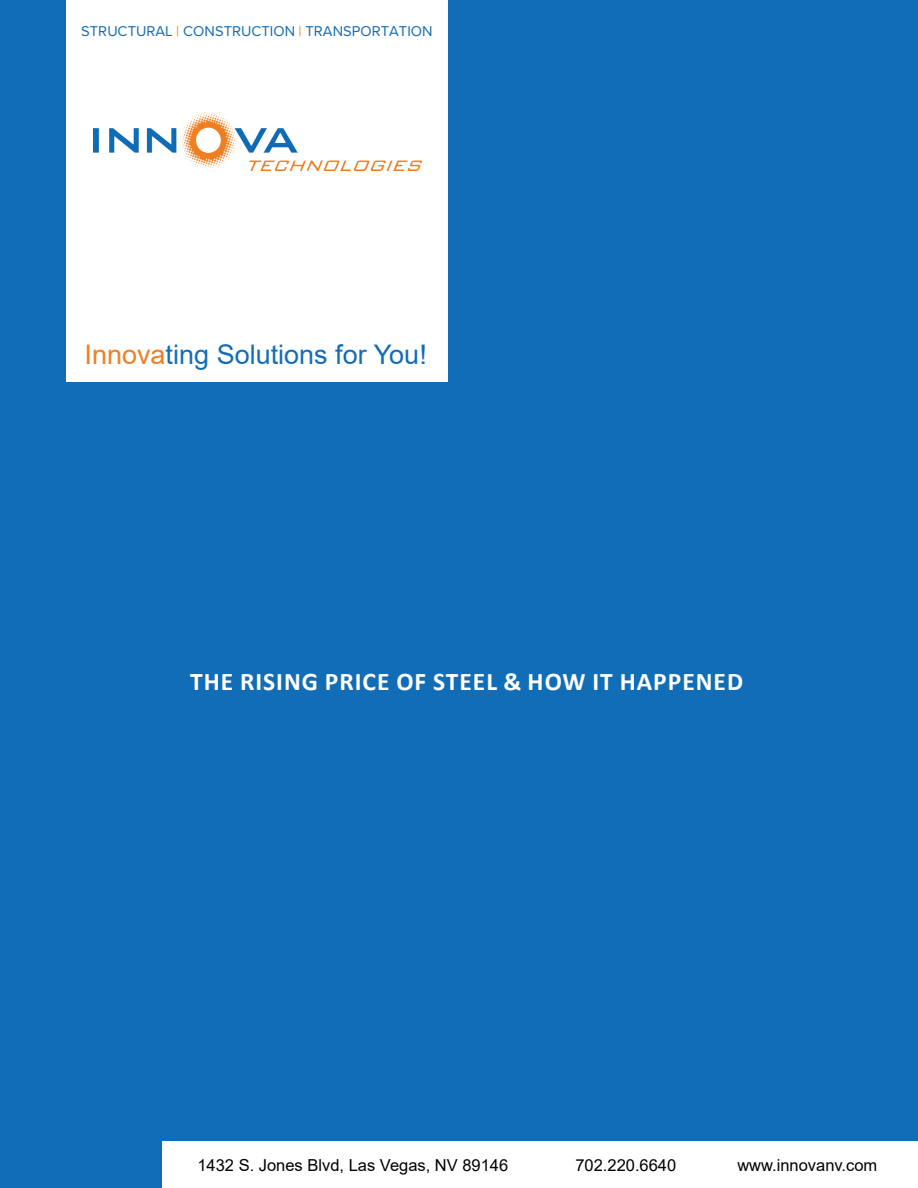
<style>
.page{position:relative;width:918px;height:1188px;background:#126db7}
.page>*{position:absolute;margin:0;border:0;box-sizing:border-box;transform-origin:0 0}
.t1{font:27px "Arial";color:#126db7}
.t2{font:700 25.5px "Calibri";letter-spacing:.04em;color:#fff}
.t3{font:16.5px "Arial";color:#000}
.t4{font:14.7px "Proxima Nova";color:#106cb1}
.s1{color:#f37922}
.s2{color:#ee7f22}
</style>
<div class="page">
<div style="left:163px;top:1141px;width:755px;height:47px;background:#fff"></div>
<div style="left:67px;top:0;width:381px;height:382px;background:#fff"></div>
<img style="left:94px;top:111px;width:328px;height:60px">
<p class="t4" style="left:81px;top:20px;width:353px">STRUCTURAL <span class="s1">|</span> CONSTRUCTION <span class="s1">|</span> TRANSPORTATION</p>
<h1 class="t1" style="left:85px;top:336px;width:344px"><span class="s2">Innova</span>ting Solutions for You!</h1>
<h2 class="t2" style="left:190px;top:663px;width:554px">THE RISING PRICE OF STEEL &amp; HOW IT HAPPENED</h2>
<p class="t3" style="left:197px;top:1154px;width:312px">1432 S. Jones Blvd, Las Vegas, NV 89146</p>
<p class="t3" style="left:575px;top:1154px;width:102px">702.220.6640</p>
<p class="t3" style="left:737px;top:1154px;width:142px">www.innovanv.com</p>
</div>
